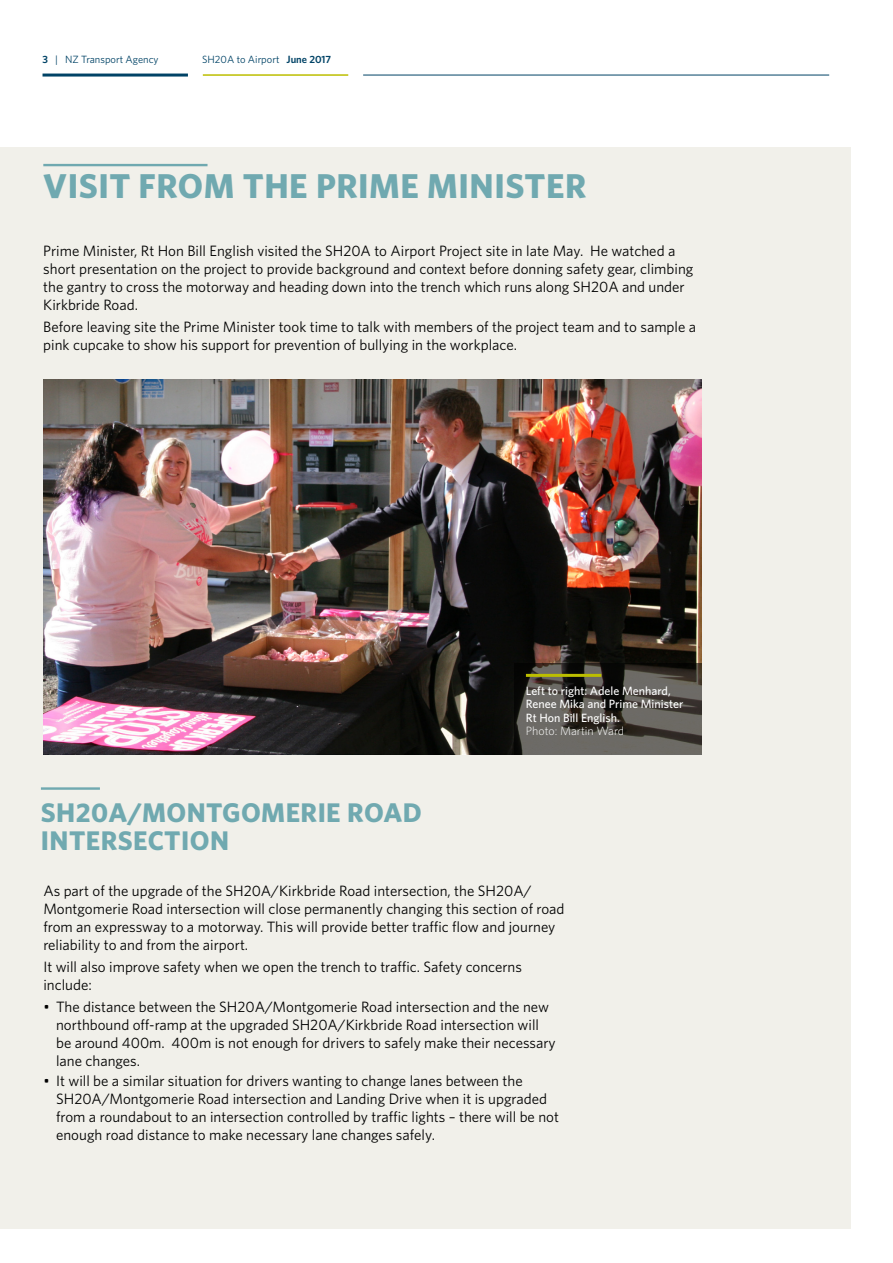
<style>
.page{position:relative;width:893px;height:1263px;background:#fff}
.page>*{position:absolute;margin:0;border:0;box-sizing:border-box;transform-origin:0 0}
.t1{font:700 34.5px "Whitney";letter-spacing:.015em;color:#70a9b0}
.t2{font:700 27px/28.5px "Whitney";letter-spacing:.015em;color:#70a9b0}
.t3{font:15px/18px "Whitney";color:#000}
.t4{font:500 12px/13.5px "Whitney";color:#fff}
.t5{font:300 12px "Whitney";color:#fff}
.t6{font:10.5px "Whitney";color:#004366}
.s1{font-weight:600}
</style>
<div class="page">
<hr style="left:43px;top:74px;width:145px;height:3px;background:#004366">
<hr style="left:363px;top:75px;width:466px;height:1px;background:#004366">
<hr style="left:203px;top:74px;width:145px;height:2px;background:#bcbe00">
<div style="left:0;top:147px;width:850px;height:1082px;background:#f1f0ea"></div>
<hr style="left:41px;top:787px;width:59px;height:3px;background:#70a9b0">
<hr style="left:43px;top:164px;width:165px;height:2px;background:#70a9b0">
<img style="left:43px;top:379px;width:658px;height:375px">
<svg style="left:514px;top:663px;width:187px;height:91px;background:#4d4a45"></svg>
<hr style="left:526px;top:674px;width:75px;height:3px;background:#bcbe00">
<p class="t6" style="left:43px;top:52px;width:118px"><span class="s1">3</span> | NZ Transport Agency</p>
<p class="t6" style="left:202px;top:52px;width:131px">SH20A to Airport <span class="s1">June 2017</span></p>
<h1 class="t1" style="left:43px;top:163px;width:545px">VISIT FROM THE PRIME MINISTER</h1>
<p class="t3" style="left:43px;top:241px;width:652px">Prime Minister, Rt Hon Bill English visited the SH20A to Airport Project site in late May. He watched a short presentation on the project to provide background and context before donning safety gear, climbing the gantry to cross the motorway and heading down into the trench which runs along SH20A and under Kirkbride Road.</p>
<p class="t3" style="left:43px;top:317px;width:654px">Before leaving site the Prime Minister took time to talk with members of the project team and to sample a pink cupcake to show his support for prevention of bullying in the workplace.</p>
<p class="t4" style="left:526px;top:684px;width:159px">Left to right: Adele Menhard,<br>Renee Mika and Prime Minister<br>Rt Hon Bill English.</p>
<p class="t5" style="left:526px;top:723px;width:100px">Photo: Martin Ward</p>
<h2 class="t2" style="left:41px;top:797px;width:383px">SH20A/MONTGOMERIE ROAD<br>INTERSECTION</h2>
<p class="t3" style="left:43px;top:881px;width:523px">As part of the upgrade of the SH20A/Kirkbride Road intersection, the SH20A/ Montgomerie Road intersection will close permanently changing this section of road from an expressway to a motorway. This will provide better traffic flow and journey reliability to and from the airport.</p>
<p class="t3" style="left:43px;top:957px;width:480px">It will also improve safety when we open the trench to traffic. Safety concerns include:</p>
<p class="t3" style="left:56px;top:998px;width:501px;text-indent:-13px">• The distance between the SH20A/Montgomerie Road intersection and the new northbound off-ramp at the upgraded SH20A/Kirkbride Road intersection will be around 400m. 400m is not enough for drivers to safely make their necessary lane changes.</p>
<p class="t3" style="left:56px;top:1072px;width:504px;text-indent:-13px">• It will be a similar situation for drivers wanting to change lanes between the SH20A/Montgomerie Road intersection and Landing Drive when it is upgraded from a roundabout to an intersection controlled by traffic lights – there will be not enough road distance to make necessary lane changes safely.</p>
</div>
